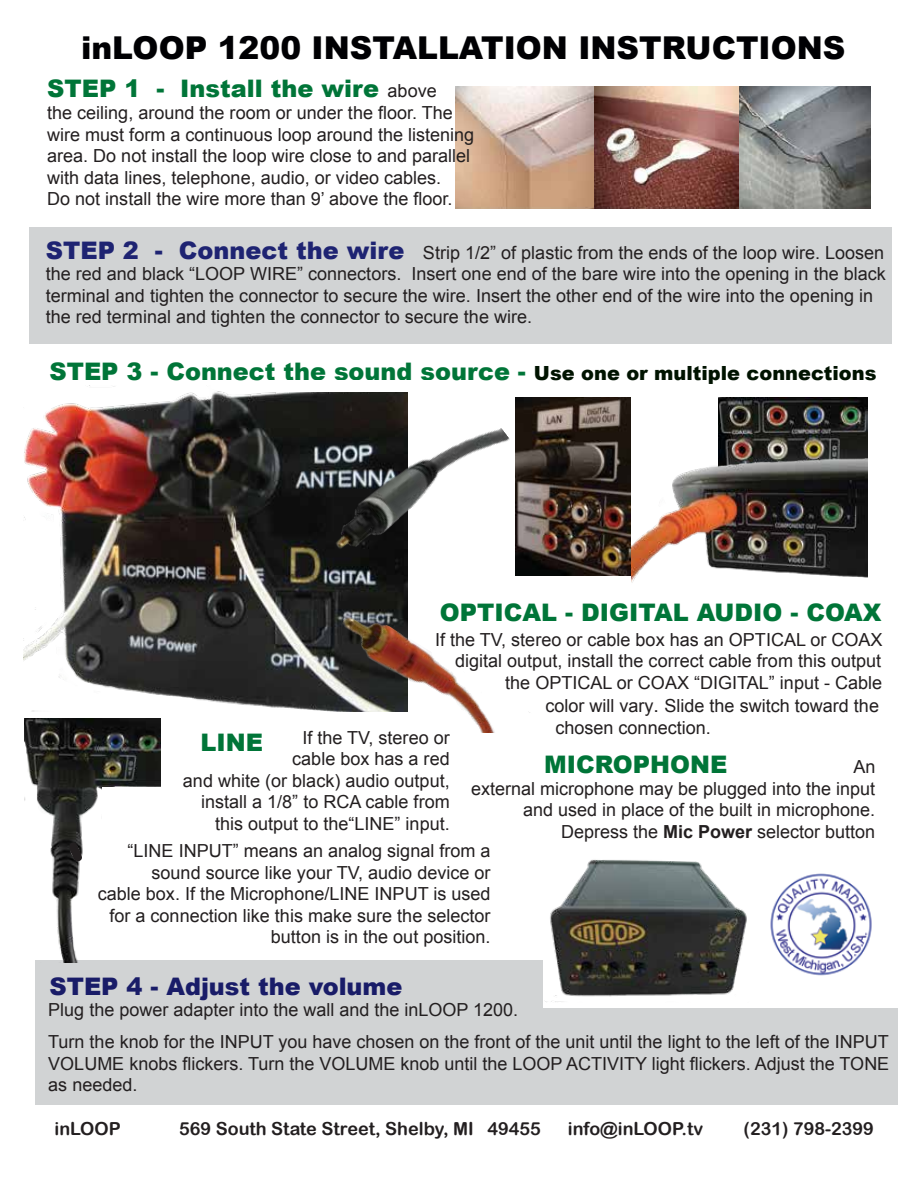
<style>
.page{position:relative;width:918px;height:1188px;background:#fff}
.page>*{position:absolute;margin:0;border:0;box-sizing:border-box;transform-origin:0 0}
.t1{font:900 31.5px "Arial";color:#000003}
.t2{font:900 24.15px "Arial";color:#007538}
.t3{font:900 24.15px "Arial";color:#191c68}
.t4{font:900 24.15px "Arial";color:#1e2372}
.t5{font:18px/21.6px "Arial";color:#231f20}
.t6{font:18px "Arial Rounded MT Bold";color:#231f20}
.s1{font-size:19.5px;color:#001300}
.s2{font-size:19.5px}
.s3{font-weight:700}
</style>
<div class="page">
<div style="left:36px;top:960px;width:862px;height:145px;background:#d1d3d4"></div>
<div style="left:543px;top:925px;width:354px;height:83px;background:#fff"></div>
<div style="left:29px;top:227px;width:863px;height:117px;background:#d1d3d4"></div>
<img style="left:456px;top:86px;width:139px;height:123px">
<img style="left:739px;top:86px;width:132px;height:123px">
<img style="left:595px;top:86px;width:144px;height:123px">
<img style="left:770px;top:873px;width:102px;height:103px">
<img style="left:545px;top:859px;width:202px;height:143px">
<img style="left:23px;top:386px;width:384px;height:326px">
<img style="left:515px;top:397px;width:116px;height:179px">
<img style="left:718px;top:397px;width:149px;height:57px">
<img style="left:631px;top:454px;width:236px;height:129px">
<img style="left:320px;top:604px;width:210px;height:129px">
<img style="left:320px;top:402px;width:190px;height:169px">
<img style="left:25px;top:718px;width:135px;height:244px">
<svg style="left:69px;top:841px;width:14px;height:22px"></svg>
<div style="left:102px;top:788px;width:62px;height:163px;background:#fff"></div>
<svg style="left:25px;top:817px;width:27px;height:37px"></svg>
<div style="left:268px;top:380px;width:182px;height:11px;background:#fff"></div>
<h1 class="t1" style="left:81px;top:25px;width:766px">inLOOP 1200 INSTALLATION INSTRUCTIONS</h1>
<h2 class="t2" style="left:47px;top:71px;width:334px">STEP 1 - Install the wire</h2>
<p class="t5" style="left:47px;top:81px;width:429px;text-indent:340px">above<br>the ceiling, around the room or under the floor. The wire must form a continuous loop around the listening area. Do not install the loop wire close to and parallel with data lines, telephone, audio, or video cables.<br>Do not install the wire more than 9’ above the floor.</p>
<h2 class="t4" style="left:46px;top:232px;width:360px">STEP 2 - Connect the wire</h2>
<p class="t5" style="left:46px;top:242px;width:842px;text-indent:377px">Strip 1/2” of plastic from the ends of the loop wire. Loosen the red and black “LOOP WIRE” connectors. Insert one end of the bare wire into the opening in the black terminal and tighten the connector to secure the wire. Insert the other end of the wire into the opening in the red terminal and tighten the connector to secure the wire.</p>
<h2 class="t2" style="left:49px;top:354px;width:829px">STEP 3 - Connect the sound source - <span class="s1">Use one or multiple connections</span></h2>
<h2 class="t2" style="left:440px;top:595px;width:443px">OPTICAL - DIGITAL AUDIO - COAX</h2>
<p class="t5" style="left:435px;top:629px;width:449px;text-align:right">If the TV, stereo or cable box has an OPTICAL or COAX digital output, install the correct cable from this output the OPTICAL or COAX “DIGITAL” input - Cable</p>
<p class="t5" style="left:555px;top:695px;width:325px;text-indent:-10px">color will vary<span class="s2">.</span> Slide the switch toward the chosen connection.</p>
<h2 class="t2" style="left:544px;top:747px;width:185px">MICROPHONE</h2>
<p class="t5" style="left:183px;top:727px;width:268px;text-align:right">If the TV, stereo or<br>cable box has a red<br>and white (or black) audio output, install a 1/8” to RCA cable from this output to the“LINE” input.</p>
<h2 class="t2" style="left:201px;top:725px;width:64px">LINE</h2>
<p class="t5" style="left:471px;top:756px;width:406px;text-align:right">An<br>external microphone may be plugged into the input and used in place of the built in microphone.<br>Depress the <span class="s3">Mic Power</span> selector button</p>
<p class="t5" style="left:98px;top:840px;width:394px;text-align:right">“LINE INPUT” means an analog signal from a sound source like your TV, audio device or<br>cable box. If the Microphone/LINE INPUT is used for a connection like this make sure the selector button is in the out position.</p>
<h2 class="t3" style="left:49px;top:968px;width:355px">STEP 4 - Adjust the volume</h2>
<p class="t5" style="left:48px;top:993px;width:842px;line-height:32.4px">Plug the power adapter into the wall and the inLOOP 1200.<br>Turn the knob for the INPUT you have chosen on the front of the unit until the light to the left of the INPUT</p>
<p class="t5" style="left:48px;top:1053px;width:843px">VOLUME knobs flickers. Turn the VOLUME knob until the LOOP ACTIVITY light flickers. Adjust the TONE as needed.</p>
<p class="t6" style="left:55px;top:1118px;width:68px">inLOOP</p>
<p class="t6" style="left:179px;top:1118px;width:363px">569 South State Street, Shelby, MI 49455</p>
<p class="t6" style="left:568px;top:1118px;width:137px">info@inLOOP.tv</p>
<p class="t6" style="left:744px;top:1118px;width:132px">(231) 798-2399</p>
</div>
